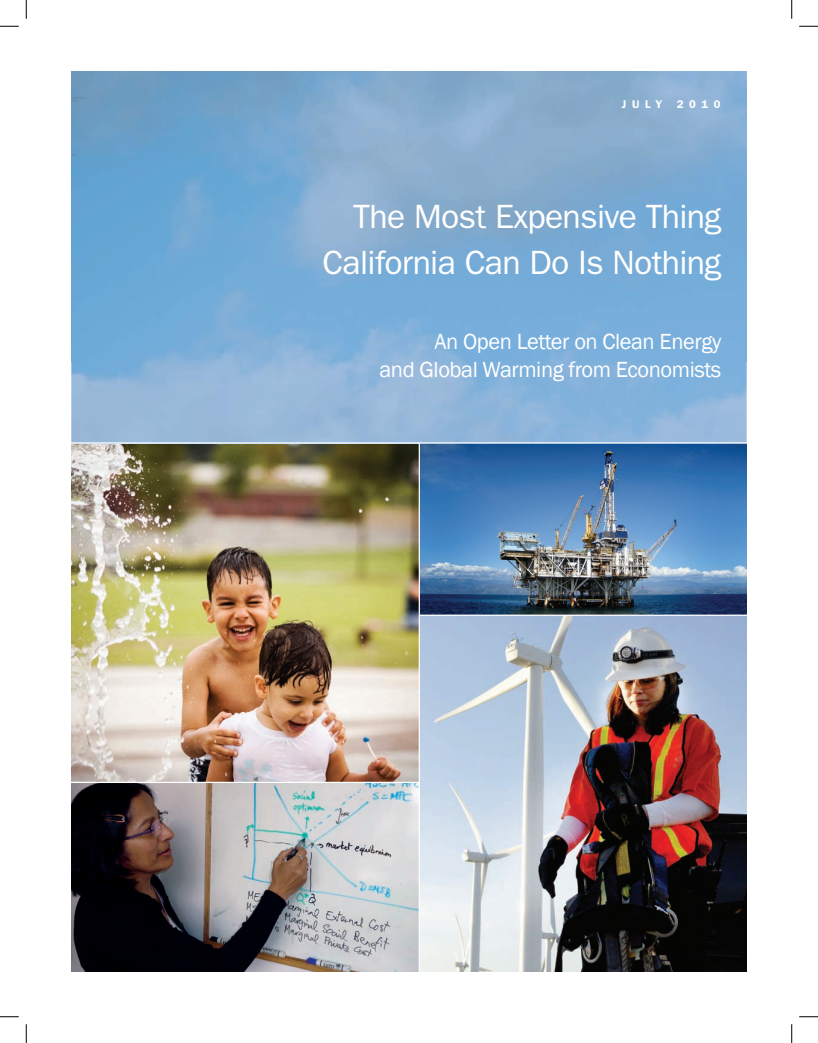
<style>
.page{position:relative;width:818px;height:1043px;background:#fff}
.page>*{position:absolute;margin:0;border:0;box-sizing:border-box;transform-origin:0 0}
.t1{font:33.75px/46.2px "ITC Franklin Gothic Std";letter-spacing:-.02em;color:#fff;text-align:right}
.t2{font:22.5px/27.5px "Franklin Gothic";letter-spacing:-.02em;color:#fff;text-align:right}
.t3{font:600 11.25px "ITC Franklin Gothic Std";letter-spacing:.5em;color:#fff}
</style>
<div class="page">
<img style="left:71px;top:71px;width:675px;height:900px">
<img style="left:71px;top:443px;width:347px;height:338px">
<hr style="left:33px;top:442px;width:741px;height:1px;background:#fff">
<hr style="left:43px;top:781px;width:376px;height:2px;background:#fff">
<hr style="left:418px;top:443px;width:2px;height:557px;background:#fff">
<hr style="left:419px;top:614px;width:376px;height:2px;background:#fff">
<svg style="left:0;top:25px;width:19px;height:2px"></svg>
<svg style="left:799px;top:25px;width:19px;height:2px"></svg>
<svg style="left:0;top:1016px;width:19px;height:1px"></svg>
<svg style="left:799px;top:1016px;width:19px;height:1px"></svg>
<svg style="left:25px;top:0;width:2px;height:19px"></svg>
<svg style="left:25px;top:1024px;width:2px;height:18px"></svg>
<svg style="left:791px;top:0;width:1px;height:19px"></svg>
<svg style="left:791px;top:1024px;width:1px;height:18px"></svg>
<p class="t3" style="left:622px;top:98px;width:42px">JULY</p>
<p class="t3" style="left:676px;top:98px;width:45px">2010</p>
<h1 class="t1" style="left:322px;top:193px;width:400px">the Most expensive thing california can do Is nothing</h1>
<p class="t2" style="left:379px;top:328px;width:343px">An Open Letter on Clean Energy<br>and Global Warming from Economists</p>
</div>
